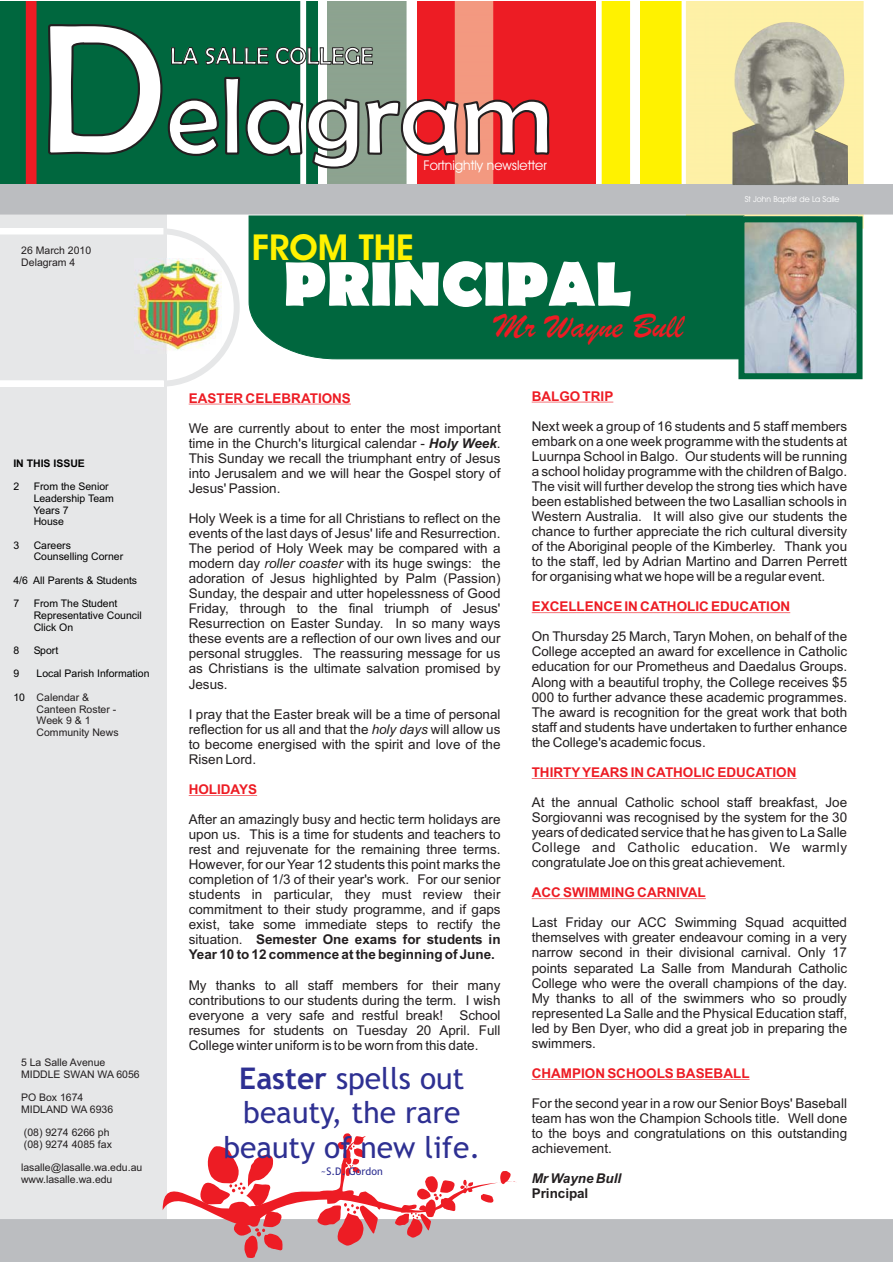
<style>
.page{position:relative;width:893px;height:1263px;background:#fff}
.page>*{position:absolute;margin:0;border:0;box-sizing:border-box;transform-origin:0 0}
.t1{font:110.4px "Berlin Sans FB";color:#fff}
.t2{font:700 63.45px "Berlin Sans FB";color:#fff}
.t3{font:italic 36px "Brush Script";color:#ed1c24}
.t4{font:700 36px "Avant Garde Bk BT";color:#fff200}
.t5{font:30px/34.8px "Trebuchet MS";color:#2e3092;text-align:center}
.t6{font:24px "Berlin Sans FB";color:#fff}
.t7{font:13.5px/15px "Arial";color:#231f20;text-align:justify}
.t8{font:700 13.5px "Arial";color:#ed1c24}
.t9{font:13.5px "Avant Garde Bk BT";color:#fff}
.t10{font:italic 700 13.5px "Arial";color:#231f20}
.t11{font:700 13.5px "Arial";color:#231f20}
.t12{font:10.5px/11.7px "Arial";color:#231f20}
.t13{font:10.5px/11.7px "Arial";color:#000}
.t14{font:700 10.5px "Arial";color:#000}
.t15{font:10.5px "Trebuchet MS";color:#2e3092}
.t16{font:8.25px "Avant Garde Bk BT";color:#fff}
.s1{font-size:187.5px}
.s2{font-weight:700;font-style:italic}
.s3{font-style:italic}
.s4{font-weight:700}
</style>
<div class="page">
<div style="left:249px;top:216px;width:489px;height:143px;background:#00673e"></div>
<div style="left:0;top:214px;width:166px;height:919px;background:#e6e7e8"></div>
<svg style="left:0;top:1px;width:892px;height:213px;background:#95906a"></svg>
<img style="left:732px;top:22px;width:116px;height:163px">
<img style="left:134px;top:258px;width:88px;height:96px">
<div style="left:82px;top:228px;width:158px;height:159px;border:6px solid #e6e7e8;border-radius:50%"></div>
<svg style="left:0;top:228px;width:163px;height:6px"></svg>
<svg style="left:0;top:381px;width:163px;height:5px"></svg>
<img style="left:745px;top:223px;width:110px;height:149px">
<div style="left:738px;top:216px;width:124px;height:163px;border:6px solid #00673e"></div>
<hr style="left:189px;top:404px;width:162px;height:1px;background:#ed1c24">
<hr style="left:189px;top:795px;width:68px;height:1px;background:#ed1c24">
<hr style="left:532px;top:402px;width:81px;height:1px;background:#ed1c24">
<hr style="left:532px;top:612px;width:258px;height:1px;background:#ed1c24">
<hr style="left:532px;top:778px;width:264px;height:1px;background:#ed1c24">
<hr style="left:532px;top:898px;width:174px;height:1px;background:#ed1c24">
<hr style="left:532px;top:1079px;width:217px;height:1px;background:#ed1c24">
<svg style="left:0;top:1133px;width:892px;height:129px"></svg>
<h1 class="t1" style="left:39px;top:51px;width:516px"><span class="s1">D</span>elagram</h1>
<h3 class="t6" style="left:170px;top:42px;width:205px">LA SALLE COLLEGE</h3>
<p class="t9" style="left:423px;top:161px;width:125px">Fortnightly newsletter</p>
<p class="t12" style="left:21px;top:246px;width:71px">26 March 2010<br>Delagram 4</p>
<h3 class="t4" style="left:252px;top:226px;width:164px">FROM THE</h3>
<h2 class="t2" style="left:283px;top:247px;width:350px">PRINCIPAL</h2>
<h3 class="t3" style="left:495px;top:313px;width:189px">Mr Wayne Bull</h3>
<p class="t8" style="left:189px;top:393px;width:164px">EASTER CELEBRATIONS</p>
<p class="t8" style="left:532px;top:391px;width:83px">BALGO TRIP</p>
<p class="t16" style="left:745px;top:197px;width:96px">St John Baptist de La Salle</p>
<p class="t14" style="left:13px;top:459px;width:73px">IN THIS ISSUE</p>
<p class="t13" style="left:13px;top:482px;width:7px">2</p>
<p class="t13" style="left:34px;top:482px;width:82px">From the Senior<br>Leadership Team<br>Years 7<br>House</p>
<p class="t13" style="left:13px;top:540px;width:7px">3</p>
<p class="t13" style="left:34px;top:540px;width:91px">Careers<br>Counselling Corner</p>
<p class="t13" style="left:13px;top:575px;width:125px">4/6 All Parents &amp; Students</p>
<p class="t13" style="left:13px;top:599px;width:7px">7</p>
<p class="t13" style="left:34px;top:599px;width:110px">From The Student<br>Representative Council<br>Click On</p>
<p class="t13" style="left:13px;top:646px;width:7px">8</p>
<p class="t13" style="left:34px;top:646px;width:26px">Sport</p>
<p class="t13" style="left:13px;top:669px;width:7px">9</p>
<p class="t13" style="left:37px;top:669px;width:114px">Local Parish Information</p>
<p class="t13" style="left:13px;top:692px;width:13px">10</p>
<p class="t12" style="left:37px;top:692px;width:84px">Calendar &amp;<br>Canteen Roster -<br>Week 9 &amp; 1<br>Community News</p>
<p class="t12" style="left:21px;top:1058px;width:120px">5 La Salle Avenue<br>MIDDLE SWAN WA 6056</p>
<p class="t12" style="left:21px;top:1093px;width:94px">PO Box 1674<br>MIDLAND WA 6936</p>
<p class="t12" style="left:24px;top:1128px;width:89px">(08) 9274 6266 ph (08) 9274 4085 fax</p>
<p class="t12" style="left:21px;top:1163px;width:123px">lasalle@lasalle.wa.edu.au www.lasalle.wa.edu</p>
<p class="t7" style="left:189px;top:422px;width:313px">We are currently about to enter the most important time in the Church's liturgical calendar - <span class="s2">Holy Week</span>.<br>This Sunday we recall the triumphant entry of Jesus into Jerusalem and we will hear the Gospel story of Jesus' Passion.</p>
<p class="t7" style="left:189px;top:512px;width:313px">Holy Week is a time for all Christians to reflect on the events of the last days of Jesus' life and Resurrection.<br>The period of Holy Week may be compared with a modern day <span class="s3">roller coaster</span> with its huge swings: the adoration of Jesus highlighted by Palm (Passion)<br>Sunday, the despair and utter hopelessness of Good Friday, through to the final triumph of Jesus' Resurrection on Easter Sunday. In so many ways these events are a reflection of our own lives and our personal struggles. The reassuring message for us as Christians is the ultimate salvation promised by Jesus.</p>
<p class="t7" style="left:189px;top:708px;width:313px">I pray that the Easter break will be a time of personal reflection for us all and that the <span class="s3">holy days</span> will allow us to become energised with the spirit and love of the Risen Lord.</p>
<p class="t8" style="left:189px;top:784px;width:70px">HOLIDAYS</p>
<p class="t7" style="left:189px;top:813px;width:313px">After an amazingly busy and hectic term holidays are upon us. This is a time for students and teachers to rest and rejuvenate for the remaining three terms.<br>However, for our Year 12 students this point marks the completion of 1/3 of their year's work. For our senior students in particular, they must review their commitment to their study programme, and if gaps exist, take some immediate steps to rectify the situation. <span class="s4">Semester One exams for students in Year 10 to 12 commence at the beginning of June.</span></p>
<p class="t7" style="left:189px;top:979px;width:313px">My thanks to all staff members for their many contributions to our students during the term. I wish everyone a very safe and restful break! School resumes for students on Tuesday 20 April. Full College winter uniform is to be worn from this date.</p>
<h3 class="t5" style="left:223px;top:1061px;width:258px"><span class="s4">Easter</span> spells out beauty, the rare beauty of new life.</h3>
<p class="t15" style="left:321px;top:1165px;width:63px">~S.D. Gordon</p>
<p class="t7" style="left:532px;top:420px;width:317px">Next week a group of 16 students and 5 staff members embark on a one week programme with the students at Luurnpa School in Balgo. Our students will be running a school holiday programme with the children of Balgo.<br>The visit will further develop the strong ties which have been established between the two Lasallian schools in Western Australia. It will also give our students the chance to further appreciate the rich cultural diversity of the Aboriginal people of the Kimberley. Thank you to the staff, led by Adrian Martino and Darren Perrett for organising what we hope will be a regular event.</p>
<p class="t8" style="left:532px;top:602px;width:260px">EXCELLENCE IN CATHOLIC EDUCATION</p>
<p class="t7" style="left:532px;top:630px;width:317px">On Thursday 25 March, Taryn Mohen, on behalf of the College accepted an award for excellence in Catholic education for our Prometheus and Daedalus Groups.<br>Along with a beautiful trophy, the College receives $5<br>000 to further advance these academic programmes.<br>The award is recognition for the great work that both staff and students have undertaken to further enhance the College's academic focus.</p>
<p class="t8" style="left:532px;top:767px;width:266px">THIRTY YEARS IN CATHOLIC EDUCATION</p>
<p class="t7" style="left:532px;top:796px;width:317px">At the annual Catholic school staff breakfast, Joe Sorgiovanni was recognised by the system for the 30 years of dedicated service that he has given to La Salle College and Catholic education. We warmly congratulate Joe on this great achievement.</p>
<p class="t8" style="left:532px;top:888px;width:176px">ACC SWIMMING CARNIVAL</p>
<p class="t7" style="left:532px;top:916px;width:317px">Last Friday our ACC Swimming Squad acquitted themselves with greater endeavour coming in a very narrow second in their divisional carnival. Only 17 points separated La Salle from Mandurah Catholic College who were the overall champions of the day.<br>My thanks to all of the swimmers who so proudly represented La Salle and the Physical Education staff, led by Ben Dyer, who did a great job in preparing the swimmers.</p>
<p class="t8" style="left:532px;top:1068px;width:219px">CHAMPION SCHOOLS BASEBALL</p>
<p class="t7" style="left:532px;top:1097px;width:317px">For the second year in a row our Senior Boys' Baseball team has won the Champion Schools title. Well done to the boys and congratulations on this outstanding achievement.</p>
<p class="t10" style="left:532px;top:1174px;width:91px">Mr Wayne Bull</p>
<p class="t11" style="left:532px;top:1189px;width:58px">Principal</p>
</div>
